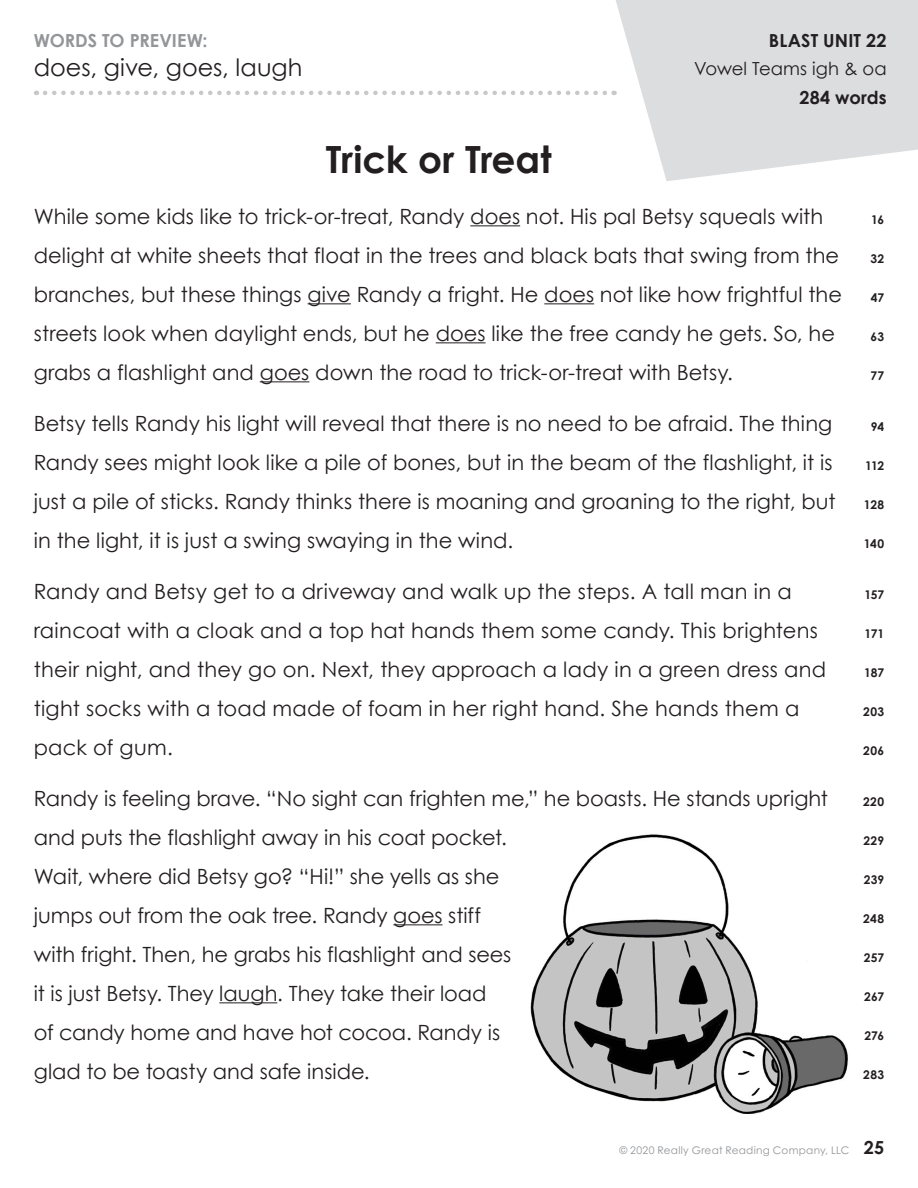
<style>
.page{position:relative;width:918px;height:1188px;background:#fff}
.page>*{position:absolute;margin:0;border:0;box-sizing:border-box;transform-origin:0 0}
.t1{font:700 37.5px "Century Gothic";letter-spacing:-.005em;color:#231f20}
.Header_2{font:24px "Century Gothic";color:#231f20}
.t2{font:21px/39px "Century Gothic";color:#231f20}
.Header_2-2{font:700 18px "Century Gothic";letter-spacing:.01em;color:#231f20}
.Header_2-3{font:18px "Century Gothic";color:#231f20}
.Header_2-4{font:700 18px "Century Gothic";color:#939598}
.t3{font:700 12px "Century Gothic";letter-spacing:.015em;color:#231f20}
.t4{font:10.5px "RGR Century Gothic";letter-spacing:.025em;color:#939598}
.s1{font-weight:700;font-size:18px;color:#231f20}
</style>
<div class="page">
<svg style="left:616px;top:0;width:302px;height:181px;fill:#dcdddf"></svg>
<svg style="left:45px;top:91px;width:570px;height:4px"></svg>
<hr style="left:470px;top:225px;width:50px;height:1px;background:#231f20">
<hr style="left:308px;top:303px;width:43px;height:1px;background:#231f20">
<hr style="left:544px;top:303px;width:50px;height:1px;background:#231f20">
<hr style="left:436px;top:342px;width:50px;height:1px;background:#231f20">
<hr style="left:260px;top:381px;width:49px;height:1px;background:#231f20">
<hr style="left:393px;top:924px;width:50px;height:1px;background:#231f20">
<hr style="left:219px;top:1002px;width:58px;height:1px;background:#231f20">
<img style="left:530px;top:834px;width:318px;height:280px">
<p class="Header_2-4" style="left:34px;top:29px;width:175px">WORDS TO PREVIEW:</p>
<p class="Header_2" style="left:34px;top:52px;width:270px">does, give, goes, laugh</p>
<p class="Header_2-2" style="left:769px;top:29px;width:119px">BLAST UNIT 22</p>
<p class="Header_2-3" style="left:694px;top:58px;width:194px">Vowel Teams igh &amp; oa</p>
<p class="Header_2-2" style="left:799px;top:86px;width:89px">284 words</p>
<p class="t1" style="left:326px;top:136px;width:228px">Trick or Treat</p>
<p class="t2" style="left:34px;top:196px;width:810px">While some kids like to trick-or-treat, Randy does not. His pal Betsy squeals with delight at white sheets that float in the trees and black bats that swing from the branches, but these things give Randy a fright. He does not like how frightful the streets look when daylight ends, but he does like the free candy he gets. So, he grabs a flashlight and goes down the road to trick-or-treat with Betsy.</p>
<p class="t2" style="left:34px;top:403px;width:803px">Betsy tells Randy his light will reveal that there is no need to be afraid. The thing Randy sees might look like a pile of bones, but in the beam of the flashlight, it is just a pile of sticks. Randy thinks there is moaning and groaning to the right, but in the light, it is just a swing swaying in the wind.</p>
<p class="t2" style="left:34px;top:571px;width:794px">Randy and Betsy get to a driveway and walk up the steps. A tall man in a raincoat with a cloak and a top hat hands them some candy. This brightens their night, and they go on. Next, they approach a lady in a green dress and tight socks with a toad made of foam in her right hand. She hands them a pack of gum.</p>
<p class="t2" style="left:34px;top:778px;width:796px">Randy is feeling brave. “No sight can frighten me,” he boasts. He stands upright and puts the flashlight away in his coat pocket.<br>Wait, where did Betsy go? “Hi!” she yells as she<br>jumps out from the oak tree. Randy goes stiff<br>with fright. Then, he grabs his flashlight and sees<br>it is just Betsy. They laugh. They take their load<br>of candy home and have hot cocoa. Randy is<br>glad to be toasty and safe inside.</p>
<p class="t3" style="left:871px;top:212px;width:14px">16</p>
<p class="t3" style="left:871px;top:251px;width:15px">32</p>
<p class="t3" style="left:871px;top:290px;width:15px">47</p>
<p class="t3" style="left:871px;top:329px;width:15px">63</p>
<p class="t3" style="left:871px;top:368px;width:15px">77</p>
<p class="t3" style="left:871px;top:419px;width:15px">94</p>
<p class="t3" style="left:865px;top:458px;width:21px">112</p>
<p class="t3" style="left:864px;top:497px;width:22px">128</p>
<p class="t3" style="left:864px;top:536px;width:22px">140</p>
<p class="t3" style="left:864px;top:587px;width:21px">157</p>
<p class="t3" style="left:865px;top:626px;width:21px">171</p>
<p class="t3" style="left:864px;top:665px;width:22px">187</p>
<p class="t3" style="left:863px;top:704px;width:23px">203</p>
<p class="t3" style="left:863px;top:743px;width:22px">206</p>
<p class="t3" style="left:863px;top:794px;width:23px">220</p>
<p class="t3" style="left:864px;top:833px;width:22px">229</p>
<p class="t3" style="left:864px;top:872px;width:22px">239</p>
<p class="t3" style="left:863px;top:911px;width:23px">248</p>
<p class="t3" style="left:864px;top:950px;width:22px">257</p>
<p class="t3" style="left:864px;top:989px;width:22px">267</p>
<p class="t3" style="left:864px;top:1028px;width:21px">276</p>
<p class="t3" style="left:863px;top:1067px;width:22px">283</p>
<p class="t4" style="left:619px;top:1144px;width:266px">© 2020 Really Great Reading Company, LLC <span class="s1">25</span></p>
</div>
